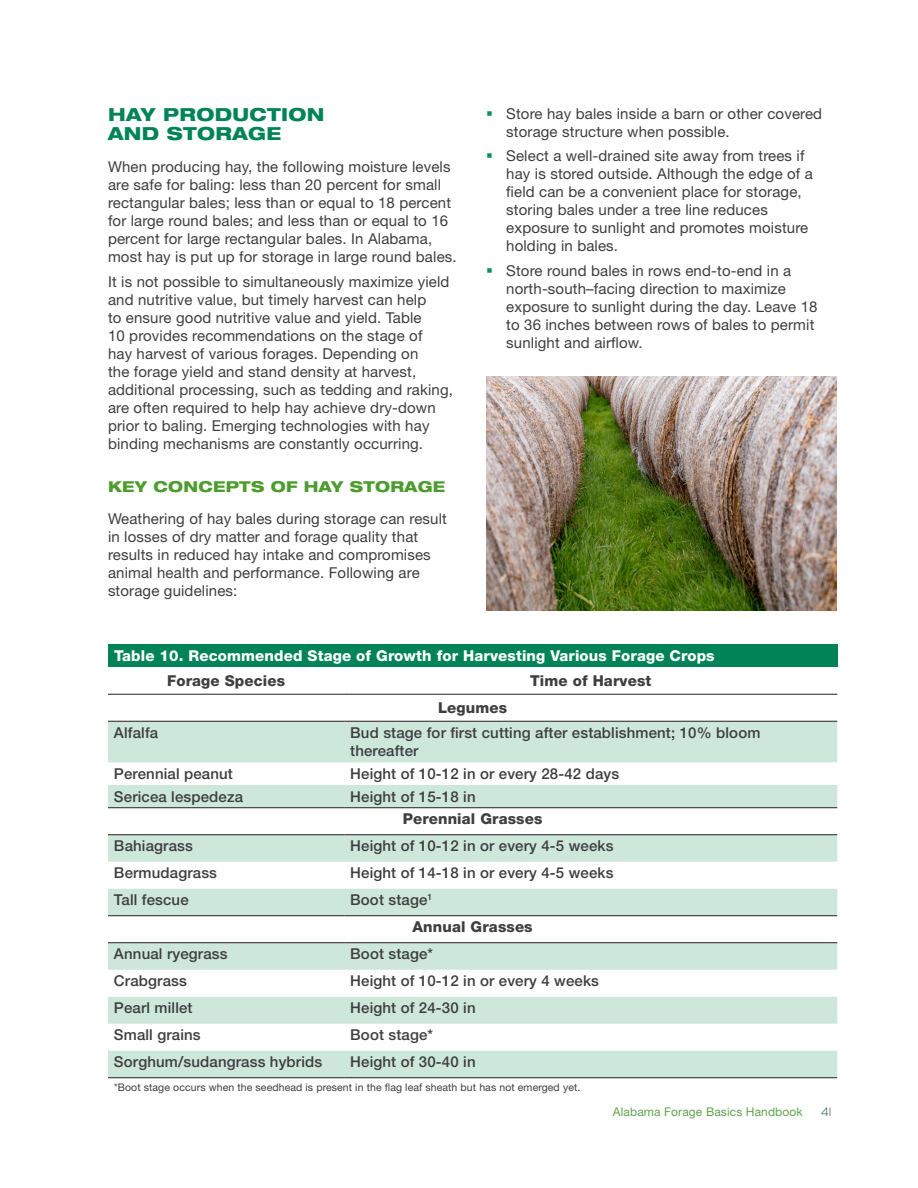
<style>
.page{position:relative;width:918px;height:1188px;background:#fff}
.page>*{position:absolute;margin:0;border:0;box-sizing:border-box;transform-origin:0 0}
.t1{font:800 expanded 18px/19.5px "Helvetica Neue LT Std";letter-spacing:.02em;color:#008457}
.t2{font:15px/18px "Helvetica Neue LT Std";letter-spacing:.01em;color:#3e3e3f}
.t3{font:500 15px/18px "Helvetica Neue LT Std";letter-spacing:.01em;color:#3e3e3f}
.t4{font:800 15px/27px "Helvetica Neue LT Std";letter-spacing:.01em;color:#3e3e3f}
.t5{font:800 15px "Helvetica Neue LT Std";letter-spacing:.01em;color:#fff}
.t6{font:800 expanded 15px "Helvetica Neue LT Std";letter-spacing:.02em;color:#4c9c2e}
.t7{font:12px "Helvetica Neue LT Std";letter-spacing:.01em;color:#61a551}
.t8{font:10.5px "Helvetica Neue LT Std";letter-spacing:.01em;color:#3e3e3f}
.s1{color:#009457}
.s2{font-weight:500}
.s3{font-family:"Eagle";font-weight:300;font-size:12.75px;color:#fff}
.s4{font-family:"Eagle";font-weight:300;font-size:12.75px;color:#2a6946}
</style>
<div class="page">
<div style="left:108px;top:645px;width:729px;height:22px;background:#008457"></div>
<svg style="left:108px;top:722px;width:729px;height:355px;fill:#cee7db"></svg>
<hr style="left:108px;top:694px;width:236px;height:1px;background:#231f20">
<hr style="left:344px;top:694px;width:493px;height:1px;background:#231f20">
<hr style="left:108px;top:721px;width:236px;height:1px;background:#231f20">
<hr style="left:344px;top:721px;width:493px;height:1px;background:#231f20">
<hr style="left:108px;top:834px;width:236px;height:1px;background:#231f20">
<hr style="left:344px;top:834px;width:493px;height:1px;background:#231f20">
<hr style="left:108px;top:807px;width:236px;height:1px;background:#231f20">
<hr style="left:344px;top:807px;width:493px;height:1px;background:#231f20">
<hr style="left:108px;top:942px;width:236px;height:1px;background:#231f20">
<hr style="left:344px;top:942px;width:493px;height:1px;background:#231f20">
<hr style="left:108px;top:915px;width:236px;height:1px;background:#231f20">
<hr style="left:344px;top:915px;width:493px;height:1px;background:#231f20">
<hr style="left:108px;top:1077px;width:236px;height:1px;background:#231f20">
<hr style="left:344px;top:1077px;width:493px;height:1px;background:#231f20">
<img style="left:486px;top:377px;width:351px;height:234px">
<p class="t1" style="left:108px;top:104px;width:218px">HAY PRODUCTION<br>AND STORAGE</p>
<p class="t2" style="left:108px;top:157px;width:350px">When producing hay, the following moisture levels are safe for baling: less than 20 percent for small rectangular bales; less than or equal to 18 percent for large round bales; and less than or equal to 16 percent for large rectangular bales. In Alabama, most hay is put up for storage in large round bales.</p>
<p class="t2" style="left:108px;top:272px;width:346px">It is not possible to simultaneously maximize yield and nutritive value, but timely harvest can help<br>to ensure good nutritive value and yield. Table<br>10 provides recommendations on the stage of<br>hay harvest of various forages. Depending on<br>the forage yield and stand density at harvest, additional processing, such as tedding and raking, are often required to help hay achieve dry-down prior to baling. Emerging technologies with hay binding mechanisms are constantly occurring.</p>
<p class="t6" style="left:108px;top:477px;width:339px">KEY CONCEPTS OF HAY STORAGE</p>
<p class="t2" style="left:108px;top:509px;width:340px">Weathering of hay bales during storage can result in losses of dry matter and forage quality that results in reduced hay intake and compromises animal health and performance. Following are storage guidelines:</p>
<p class="t2" style="left:506px;top:104px;width:317px;text-indent:-20px"><span class="s1">▪</span> Store hay bales inside a barn or other covered storage structure when possible.</p>
<p class="t2" style="left:506px;top:147px;width:308px;text-indent:-20px"><span class="s1">▪</span> Select a well-drained site away from trees if hay is stored outside. Although the edge of a field can be a convenient place for storage, storing bales under a tree line reduces exposure to sunlight and promotes moisture holding in bales.</p>
<p class="t2" style="left:506px;top:262px;width:313px;text-indent:-20px"><span class="s1">▪</span> Store round bales in rows end-to-end in a north-south–facing direction to maximize exposure to sunlight during the day. Leave 18 to 36 inches between rows of bales to permit sunlight and airflow.</p>
<p class="t5" style="left:114px;top:647px;width:602px">Table 10. Recommended Stage of Growth for Harvesting Various Forage Crops</p>
<p class="t4" style="left:167px;top:667px;width:120px">Forage Species</p>
<p class="t4" style="left:530px;top:667px;width:123px">Time of Harvest</p>
<p class="t4" style="left:438px;top:694px;width:71px">Legumes</p>
<p class="t3" style="left:114px;top:724px;width:46px">Alfalfa</p>
<p class="t3" style="left:350px;top:724px;width:412px">Bud stage for first cutting after establishment; 10% bloom thereafter</p>
<p class="t3" style="left:114px;top:765px;width:120px">Perennial peanut</p>
<p class="t3" style="left:350px;top:765px;width:271px">Height of 10-12 in or every 28-42 days</p>
<p class="t3" style="left:114px;top:787px;width:131px">Sericea lespedeza</p>
<p class="t3" style="left:350px;top:787px;width:127px">Height of 15-18 in</p>
<p class="t4" style="left:403px;top:806px;width:141px">Perennial Grasses</p>
<p class="t3" style="left:114px;top:837px;width:80px">Bahiagrass</p>
<p class="t3" style="left:350px;top:837px;width:265px">Height of 10-12 in or every 4-5 weeks</p>
<p class="t3" style="left:114px;top:864px;width:105px">Bermudagrass</p>
<p class="t3" style="left:350px;top:864px;width:265px">Height of 14-18 in or every 4-5 weeks</p>
<p class="t3" style="left:114px;top:891px;width:76px">Tall fescue</p>
<p class="t4" style="left:413px;top:887px;width:122px;text-indent:-62px"><span class="s2">Boot stage</span><sup>1<br></sup>Annual Grasses</p>
<p class="t3" style="left:114px;top:945px;width:115px">Annual ryegrass</p>
<p class="t3" style="left:350px;top:945px;width:84px">Boot stage*</p>
<p class="t3" style="left:114px;top:972px;width:74px">Crabgrass</p>
<p class="t3" style="left:350px;top:972px;width:250px">Height of 10-12 in or every 4 weeks</p>
<p class="t3" style="left:114px;top:999px;width:80px">Pearl millet</p>
<p class="t3" style="left:350px;top:999px;width:127px">Height of 24-30 in</p>
<p class="t3" style="left:114px;top:1026px;width:88px">Small grains</p>
<p class="t3" style="left:350px;top:1026px;width:84px">Boot stage*</p>
<p class="t3" style="left:114px;top:1053px;width:210px">Sorghum/sudangrass hybrids</p>
<p class="t3" style="left:350px;top:1053px;width:127px">Height of 30-40 in</p>
<p class="t8" style="left:114px;top:1081px;width:468px">*Boot stage occurs when the seedhead is present in the flag leaf sheath but has not emerged yet.</p>
<p class="t7" style="left:613px;top:1104px;width:224px">Alabama Forage Basics Handbook <span class="s3">108</span><span class="s4">41</span></p>
</div>
